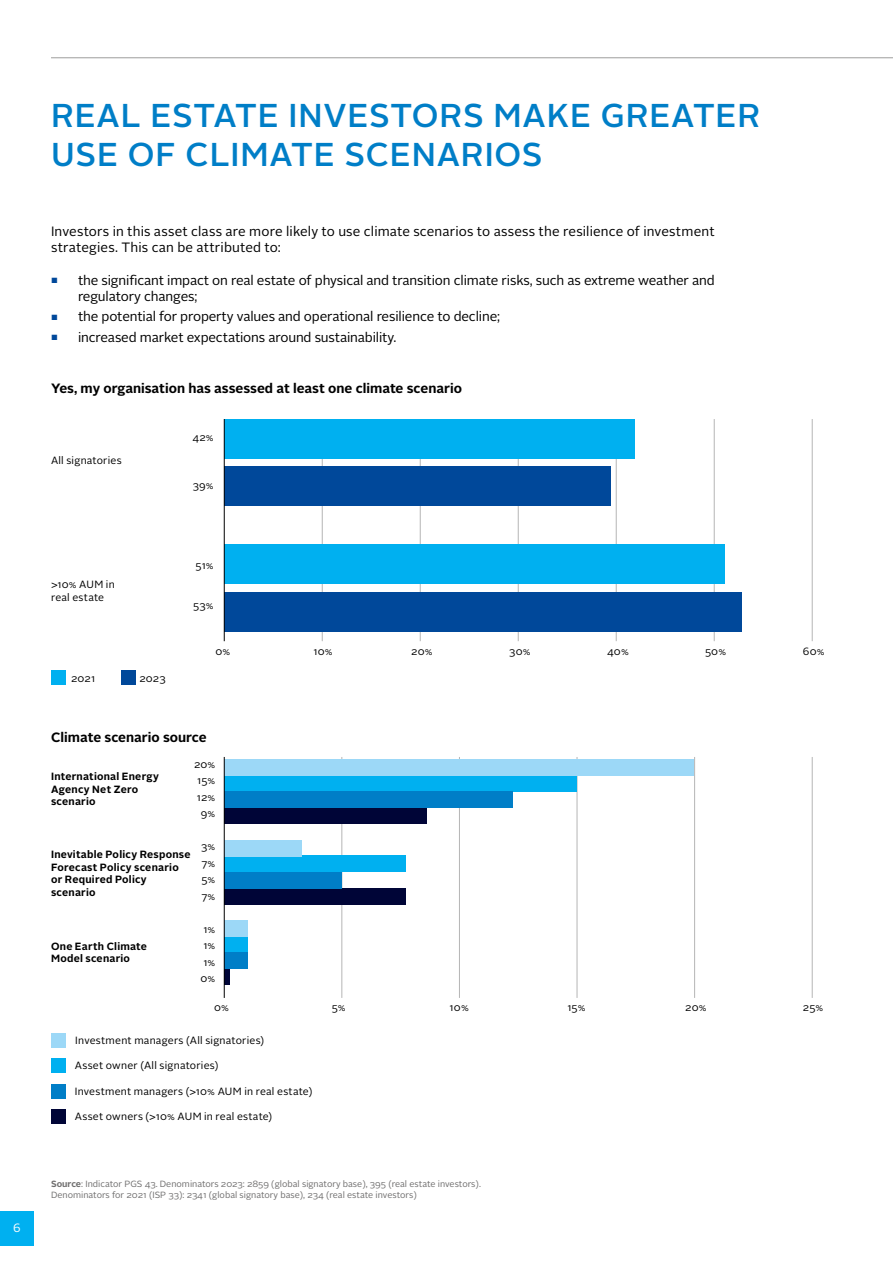
<style>
.page{position:relative;width:893px;height:1263px;background:#fff}
.page>*{position:absolute;margin:0;border:0;box-sizing:border-box;transform-origin:0 0}
.t1{font:500 33px/39px "Alright Sans";letter-spacing:.025em;color:#007ec7}
.t2{font:13.5px/16.2px "Alright Sans";letter-spacing:-.01em;color:#000}
.t3{font:13.5px/16.2px "Alright Sans";letter-spacing:.01em;color:#000}
.t4{font:700 13.5px "Alright Sans";color:#000}
.t5{font:12px "Alright Sans";color:#fff}
.t6{font:10.5px/16.5px "Alright Sans";letter-spacing:.02em;color:#000;text-align:justify}
.t7{font:700 10.5px/12.6px "Alright Sans";letter-spacing:.025em;color:#000}
.t8{font:9px/10.8px "Alright Sans";color:#706f6f}
.s1{font-size:7.5px;color:#00489a}
.s2{font-weight:700}
</style>
<div class="page">
<hr style="left:51px;top:57px;width:842px;height:1px;background:#9d9d9c">
<div style="left:0;top:1212px;width:34px;height:34px;background:#00b0f0"></div>
<hr style="left:459px;top:757px;width:1px;height:241px;background:#000">
<hr style="left:577px;top:757px;width:1px;height:241px;background:#000">
<hr style="left:812px;top:757px;width:1px;height:241px;background:#000">
<hr style="left:342px;top:757px;width:1px;height:241px;background:#000">
<hr style="left:694px;top:757px;width:1px;height:241px;background:#000">
<hr style="left:420px;top:419px;width:1px;height:222px;background:#000">
<hr style="left:616px;top:419px;width:1px;height:222px;background:#000">
<hr style="left:812px;top:419px;width:1px;height:222px;background:#000">
<hr style="left:322px;top:419px;width:1px;height:222px;background:#000">
<hr style="left:518px;top:419px;width:1px;height:222px;background:#000">
<hr style="left:714px;top:419px;width:1px;height:222px;background:#000">
<div style="left:224px;top:592px;width:517px;height:39px;background:#00489a"></div>
<div style="left:224px;top:544px;width:501px;height:40px;background:#00b0f0"></div>
<div style="left:224px;top:466px;width:387px;height:40px;background:#00489a"></div>
<div style="left:224px;top:419px;width:411px;height:40px;background:#00b0f0"></div>
<hr style="left:224px;top:419px;width:1px;height:222px;background:#000">
<div style="left:224px;top:775px;width:353px;height:16px;background:#00b0f0"></div>
<div style="left:224px;top:856px;width:182px;height:16px;background:#00b0f0"></div>
<div style="left:224px;top:937px;width:24px;height:16px;background:#00b0f0"></div>
<div style="left:224px;top:759px;width:470px;height:16px;background:#9cd8f7"></div>
<div style="left:224px;top:840px;width:78px;height:16px;background:#9cd8f7"></div>
<div style="left:224px;top:921px;width:24px;height:16px;background:#9cd8f7"></div>
<div style="left:224px;top:807px;width:203px;height:16px;background:#000537"></div>
<div style="left:224px;top:888px;width:182px;height:16px;background:#000537"></div>
<div style="left:224px;top:969px;width:6px;height:16px;background:#000537"></div>
<div style="left:224px;top:791px;width:289px;height:16px;background:#007ec7"></div>
<div style="left:224px;top:872px;width:118px;height:16px;background:#007ec7"></div>
<div style="left:224px;top:953px;width:24px;height:16px;background:#007ec7"></div>
<hr style="left:224px;top:757px;width:1px;height:241px;background:#000">
<div style="left:51px;top:1085px;width:14px;height:14px;background:#007ec7"></div>
<div style="left:51px;top:1058px;width:14px;height:15px;background:#00b0f0"></div>
<div style="left:51px;top:1033px;width:14px;height:14px;background:#9cd8f7"></div>
<div style="left:51px;top:1109px;width:14px;height:15px;background:#000537"></div>
<div style="left:51px;top:670px;width:14px;height:15px;background:#00b0f0"></div>
<div style="left:121px;top:670px;width:14px;height:15px;background:#00489a"></div>
<p class="t5" style="left:13px;top:1220px;width:9px">6</p>
<h1 class="t1" style="left:51px;top:96px;width:711px">REAL ESTATE INVESTORS MAKE GREATER<br>USE OF CLIMATE SCENARIOS</h1>
<p class="t3" style="left:51px;top:223px;width:665px">Investors in this asset class are more likely to use climate scenarios to assess the resilience of investment strategies. This can be attributed to:</p>
<p class="t2" style="left:78px;top:272px;width:638px;text-indent:-27px"><span class="s1">■</span> the significant impact on real estate of physical and transition climate risks, such as extreme weather and regulatory changes;</p>
<p class="t2" style="left:51px;top:309px;width:451px"><span class="s1">■</span> the potential for property values and operational resilience to decline;</p>
<p class="t2" style="left:51px;top:329px;width:347px"><span class="s1">■</span> increased market expectations around sustainability.</p>
<p class="t4" style="left:51px;top:379px;width:412px">Yes, my organisation has assessed at least one climate scenario</p>
<p class="t6" style="left:51px;top:452px;width:72px">All signatories</p>
<p class="t6" style="left:192px;top:430px;width:23px">42%</p>
<p class="t6" style="left:193px;top:477px;width:23px">39%</p>
<p class="t6" style="left:51px;top:578px;width:65px;line-height:12.6px">&gt;10% AUM in real estate</p>
<p class="t6" style="left:71px;top:670px;width:26px">2021</p>
<p class="t6" style="left:139px;top:670px;width:28px">2023</p>
<p class="t6" style="left:195px;top:557px;width:20px">51%</p>
<p class="t6" style="left:193px;top:597px;width:22px">53%</p>
<p class="t6" style="left:215px;top:643px;width:16px">0%</p>
<p class="t4" style="left:51px;top:727px;width:157px">Climate scenario source</p>
<p class="t6" style="left:194px;top:756px;width:23px;text-align:right">20%<br>15%<br>12%<br>9%</p>
<p class="t6" style="left:201px;top:838px;width:16px">3% 7% 5% 7%</p>
<p class="t6" style="left:200px;top:921px;width:16px">1% 1% 1% 0%</p>
<p class="t7" style="left:51px;top:770px;width:110px">International Energy<br>Agency Net Zero scenario</p>
<p class="t7" style="left:51px;top:848px;width:141px">Inevitable Policy Response<br>Forecast Policy scenario or Required Policy scenario</p>
<p class="t7" style="left:51px;top:940px;width:97px">One Earth Climate<br>Model scenario</p>
<p class="t6" style="left:214px;top:999px;width:16px">0%</p>
<p class="t6" style="left:75px;top:1032px;width:190px">Investment managers (All signatories)</p>
<p class="t6" style="left:75px;top:1057px;width:145px">Asset owner (All signatories)</p>
<p class="t6" style="left:509px;top:643px;width:23px">30%</p>
<p class="t6" style="left:607px;top:643px;width:23px">40%</p>
<p class="t6" style="left:313px;top:643px;width:21px">10%</p>
<p class="t6" style="left:705px;top:643px;width:23px">50%</p>
<p class="t6" style="left:411px;top:643px;width:23px">20%</p>
<p class="t6" style="left:803px;top:643px;width:23px">60%</p>
<p class="t6" style="left:332px;top:999px;width:15px">5%</p>
<p class="t6" style="left:450px;top:999px;width:21px">10%</p>
<p class="t6" style="left:567px;top:999px;width:20px">15%</p>
<p class="t6" style="left:685px;top:999px;width:23px">20%</p>
<p class="t6" style="left:803px;top:999px;width:22px">25%</p>
<p class="t6" style="left:75px;top:1083px;width:239px">Investment managers (&gt;10% AUM in real estate)</p>
<p class="t6" style="left:75px;top:1108px;width:199px">Asset owners (&gt;10% AUM in real estate)</p>
<p class="t8" style="left:51px;top:1179px;width:431px"><span class="s2">Source</span>: Indicator PGS 43. Denominators 2023: 2859 (global signatory base), 395 (real estate investors).<br>Denominators for 2021 (ISP 33): 2341 (global signatory base), 234 (real estate investors)</p>
</div>
